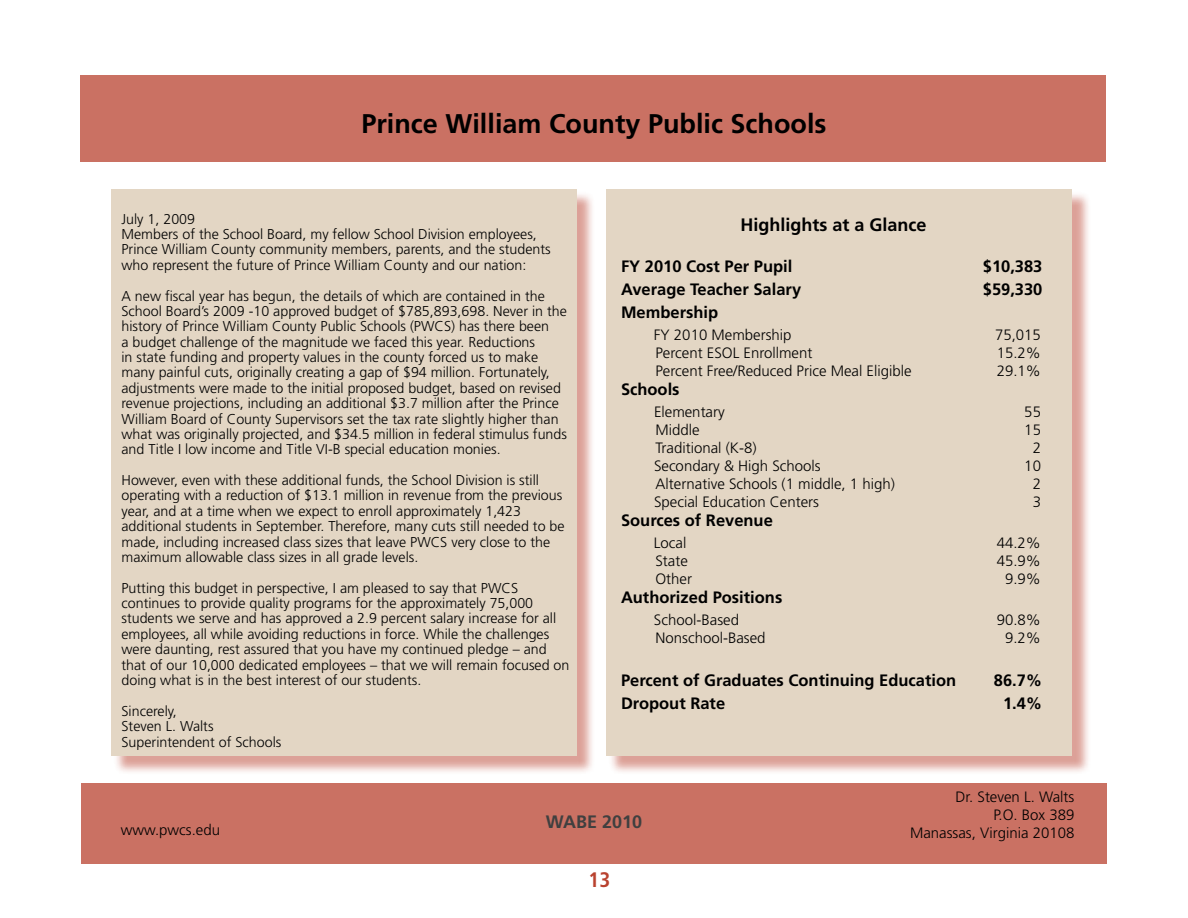
<style>
.page{position:relative;width:1188px;height:918px;background:#fff}
.page>*{position:absolute;margin:0;border:0;box-sizing:border-box;transform-origin:0 0}
.t1{font:700 27px "Frutiger LT Std";color:#000}
.t2{font:700 condensed 21px "Frutiger LT Std";color:#b9422f}
.t3{font:700 18px "Frutiger LT Std";color:#000}
.t4{font:700 16.5px "Frutiger LT Std";color:#000}
.t5{font:300 15px/18px "Frutiger LT Std";color:#000;text-align:right}
.t6{font:300 14.25px/15.5px "Frutiger LT Std";color:#000}
</style>
<div class="page">
<div style="left:113px;top:191px;width:483px;height:584px;background:#b9422f;opacity:.5"></div>
<div style="left:111px;top:189px;width:466px;height:567px;background:#e3d6c4"></div>
<div style="left:609px;top:191px;width:482px;height:584px;background:#b9422f;opacity:.5"></div>
<div style="left:606px;top:189px;width:466px;height:567px;background:#e3d6c4"></div>
<div style="left:80px;top:75px;width:1026px;height:86px;background:#ca7163"></div>
<div style="left:81px;top:783px;width:1026px;height:81px;background:#ca7163"></div>
<h1 class="t1" style="left:361px;top:108px;width:467px">Prince William County Public Schools</h1>
<p class="t6" style="left:122px;top:211px;width:431px">July 1, 2009<br>Members of the School Board, my fellow School Division employees, Prince William County community members, parents, and the students who represent the future of Prince William County and our nation:</p>
<p class="t6" style="left:122px;top:288px;width:447px">A new fiscal year has begun, the details of which are contained in the School Board’s 2009 -10 approved budget of $785,893,698. Never in the history of Prince William County Public Schools (PWCS) has there been<br>a budget challenge of the magnitude we faced this year. Reductions<br>in state funding and property values in the county forced us to make many painful cuts, originally creating a gap of $94 million. Fortunately, adjustments were made to the initial proposed budget, based on revised revenue projections, including an additional $3.7 million after the Prince William Board of County Supervisors set the tax rate slightly higher than what was originally projected, and $34.5 million in federal stimulus funds and Title I low income and Title VI-B special education monies.</p>
<p class="t6" style="left:122px;top:473px;width:445px">However, even with these additional funds, the School Division is still operating with a reduction of $13.1 million in revenue from the previous year, and at a time when we expect to enroll approximately 1,423 additional students in September. Therefore, many cuts still needed to be made, including increased class sizes that leave PWCS very close to the maximum allowable class sizes in all grade levels.</p>
<p class="t6" style="left:122px;top:580px;width:449px">Putting this budget in perspective, I am pleased to say that PWCS continues to provide quality programs for the approximately 75,000 students we serve and has approved a 2.9 percent salary increase for all employees, all while avoiding reductions in force. While the challenges were daunting, rest assured that you have my continued pledge – and that of our 10,000 dedicated employees – that we will remain focused on doing what is in the best interest of our students.</p>
<p class="t6" style="left:122px;top:703px;width:161px">Sincerely,<br>Steven L. Walts<br>Superintendent of Schools</p>
<p class="t3" style="left:741px;top:214px;width:188px">Highlights at a Glance</p>
<p class="t4" style="left:621px;top:257px;width:173px">FY 2010 Cost Per Pupil</p>
<p class="t4" style="left:983px;top:257px;width:61px">$10,383</p>
<p class="t4" style="left:621px;top:280px;width:182px">Average Teacher Salary</p>
<p class="t4" style="left:983px;top:280px;width:61px">$59,330</p>
<p class="t4" style="left:621px;top:303px;width:99px">Membership</p>
<p class="t5" style="left:654px;top:326px;width:139px">FY 2010 Membership</p>
<p class="t5" style="left:995px;top:326px;width:47px">75,015</p>
<p class="t5" style="left:655px;top:344px;width:158px">Percent ESOL Enrollment</p>
<p class="t5" style="left:997px;top:344px;width:46px">15.2%</p>
<p class="t5" style="left:655px;top:362px;width:258px">Percent Free/Reduced Price Meal Eligible</p>
<p class="t5" style="left:997px;top:362px;width:46px">29.1%</p>
<p class="t4" style="left:621px;top:380px;width:60px">Schools</p>
<p class="t5" style="left:654px;top:403px;width:72px">Elementary</p>
<p class="t5" style="left:1024px;top:403px;width:18px">55</p>
<p class="t5" style="left:656px;top:421px;width:46px">Middle</p>
<p class="t5" style="left:1024px;top:421px;width:18px">15</p>
<p class="t5" style="left:656px;top:439px;width:103px">Traditional (K-8)</p>
<p class="t5" style="left:1033px;top:439px;width:10px">2</p>
<p class="t5" style="left:654px;top:457px;width:168px">Secondary &amp; High Schools</p>
<p class="t5" style="left:1024px;top:457px;width:18px">10</p>
<p class="t5" style="left:656px;top:475px;width:241px">Alternative Schools (1 middle, 1 high)</p>
<p class="t5" style="left:1033px;top:475px;width:10px">2</p>
<p class="t5" style="left:654px;top:493px;width:167px">Special Education Centers</p>
<p class="t5" style="left:1033px;top:493px;width:10px">3</p>
<p class="t4" style="left:621px;top:511px;width:153px">Sources of Revenue</p>
<p class="t5" style="left:654px;top:534px;width:34px">Local</p>
<p class="t5" style="left:997px;top:534px;width:46px">44.2%</p>
<p class="t5" style="left:655px;top:552px;width:34px">State</p>
<p class="t5" style="left:997px;top:552px;width:46px">45.9%</p>
<p class="t5" style="left:655px;top:570px;width:38px">Other</p>
<p class="t5" style="left:1005px;top:570px;width:37px">9.9%</p>
<p class="t4" style="left:621px;top:588px;width:163px">Authorized Positions</p>
<p class="t5" style="left:654px;top:611px;width:87px">School-Based</p>
<p class="t5" style="left:997px;top:611px;width:46px">90.8%</p>
<p class="t5" style="left:655px;top:629px;width:112px">Nonschool-Based</p>
<p class="t5" style="left:1005px;top:629px;width:37px">9.2%</p>
<p class="t4" style="left:621px;top:670px;width:337px">Percent of Graduates Continuing Education</p>
<p class="t4" style="left:994px;top:670px;width:50px">86.7%</p>
<p class="t4" style="left:621px;top:693px;width:106px">Dropout Rate</p>
<p class="t4" style="left:1003px;top:693px;width:41px">1.4%</p>
<p class="t5" style="left:956px;top:788px;width:120px">Dr. Steven L. Walts<br>P.O. Box 389</p>
<p class="t3" style="left:546px;top:811px;width:98px">WABE 2010</p>
<p class="t5" style="left:121px;top:821px;width:101px">www.pwcs.edu</p>
<p class="t5" style="left:910px;top:824px;width:166px">Manassas, Virginia 20108</p>
<h2 class="t2" style="left:589px;top:867px;width:23px">13</h2>
</div>
